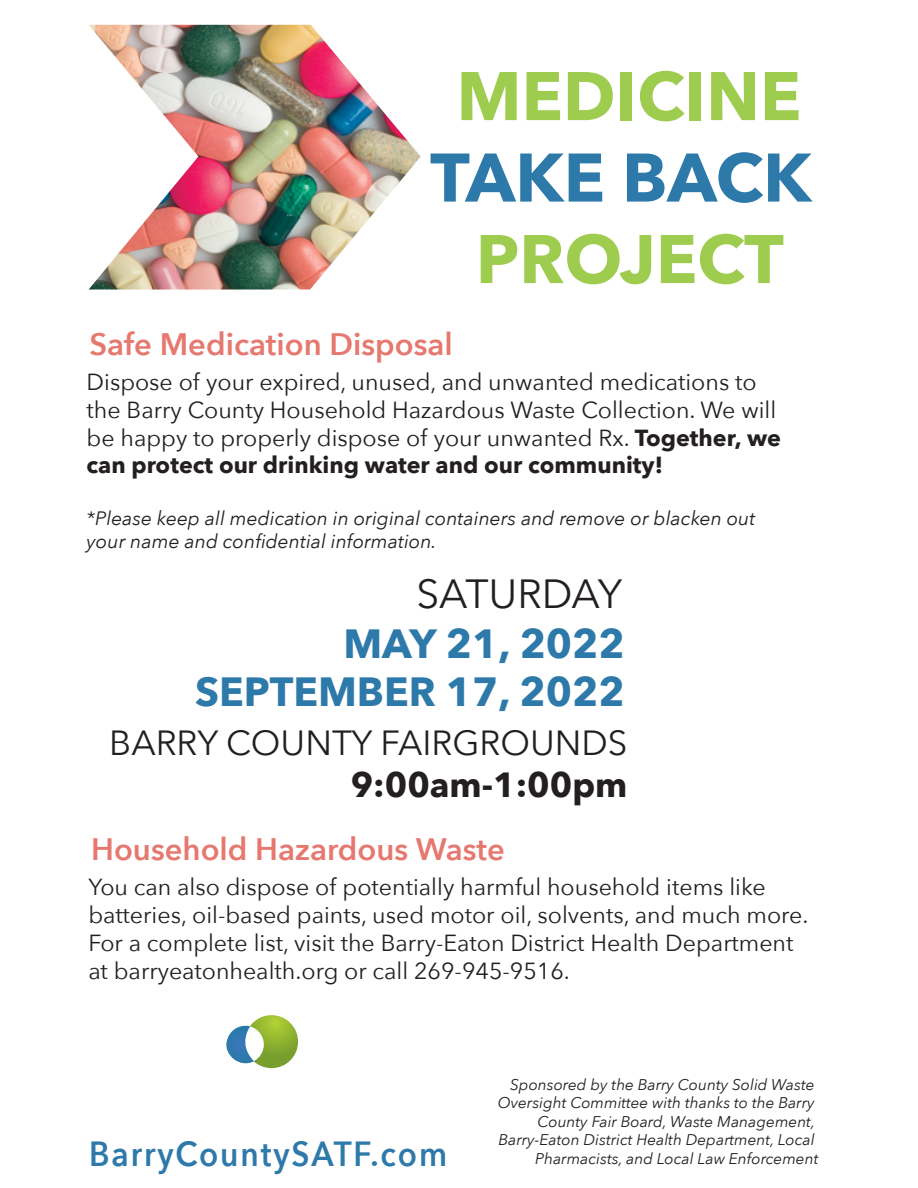
<style>
.page{position:relative;width:918px;height:1188px;background:#fff}
.page>*{position:absolute;margin:0;border:0;box-sizing:border-box;transform-origin:0 0}
.t1{font:700 67.95px "Avenir Next";color:#9ecc4e}
.t2{font:700 67.95px "Avenir Next";color:#2d79aa}
.t3{font:700 40.65px/48.8px "Avenir Next";color:#2d79aa;text-align:right}
.t4{font:40.65px "Avenir Next";color:#231f20}
.t5{font:34.8px "Avenir Next";color:#231f20}
.t6{font:600 34.8px "Avenir Next";letter-spacing:.06em;color:#2d79aa;scale:.91 1}
.t7{font:700 34.8px "Avenir Next";color:#231f20}
.t8{font:600 31.05px "Avenir Next";color:#e6786f}
.t9{font:23.25px/27.9px "Avenir Next";color:#231f20}
.t10{font:italic 19.35px/23.2px "Avenir Next";color:#231f20}
.t11{font:italic 15.45px/18.6px "Avenir Next";color:#231f20;text-align:right}
.s1{font-weight:700}
</style>
<div class="page">
<img style="left:89px;top:25px;width:332px;height:265px">
<svg style="left:226px;top:1015px;width:72px;height:54px"></svg>
<h1 class="t1" style="left:457px;top:37px;width:346px">MEDICINE</h1>
<h1 class="t2" style="left:430px;top:119px;width:383px">TAKE BACK</h1>
<h1 class="t1" style="left:476px;top:200px;width:309px">PROJECT</h1>
<h3 class="t8" style="left:89px;top:318px;width:365px">Safe Medication Disposal</h3>
<p class="t9" style="left:87px;top:367px;width:696px">Dispose of your expired, unused, and unwanted medications to the Barry County Household Hazardous Waste Collection. We will be happy to properly dispose of your unwanted Rx. <span class="s1">Together, we can protect our drinking water and our community!</span></p>
<p class="t10" style="left:87px;top:505px;width:670px">*Please keep all medication in original containers and remove or blacken out your name and confidential information.</p>
<h2 class="t4" style="left:416px;top:560px;width:207px">SATURDAY</h2>
<h2 class="t3" style="left:195px;top:618px;width:431px">MAY 21, 2022<br>SEPTEMBER 17, 2022</h2>
<h3 class="t5" style="left:109px;top:713px;width:520px">BARRY COUNTY FAIRGROUNDS</h3>
<h3 class="t7" style="left:351px;top:754px;width:278px">9:00am-1:00pm</h3>
<h3 class="t8" style="left:91px;top:823px;width:415px">Household Hazardous Waste</h3>
<p class="t9" style="left:88px;top:872px;width:722px">You can also dispose of potentially harmful household items like batteries, oil-based paints, used motor oil, solvents, and much more.<br>For a complete list, visit the Barry-Eaton District Health Department at barryeatonhealth.org or call 269-945-9516.</p>
<p class="t11" style="left:498px;top:1074px;width:319px">Sponsored by the Barry County Solid Waste Oversight Committee with thanks to the Barry County Fair Board, Waste Management, Barry-Eaton District Health Department, Local</p>
<h3 class="t6" style="left:89px;top:1124px;width:395px">BarryCountySATF.com</h3>
<p class="t11" style="left:535px;top:1149px;width:285px">Pharmacists, and Local Law Enforcement</p>
</div>
